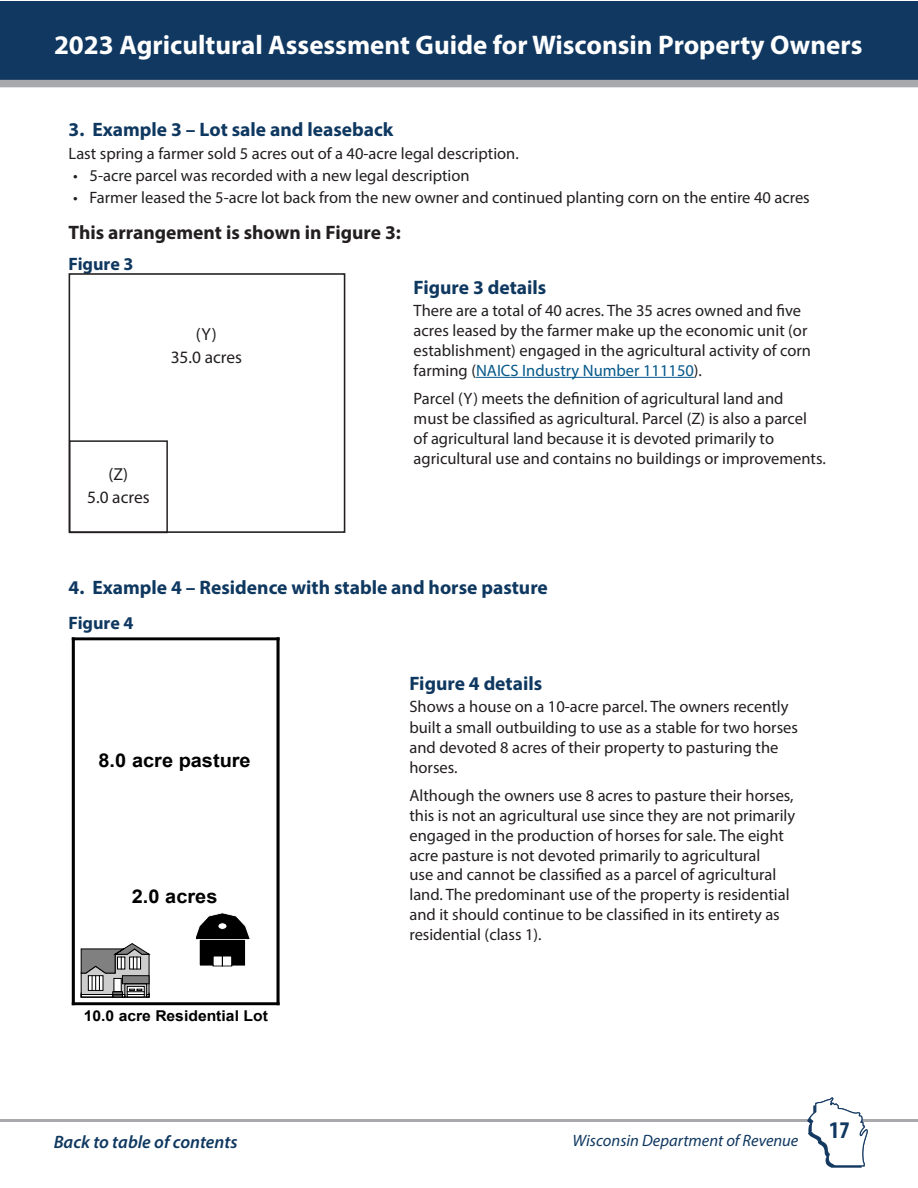
<style>
.page{position:relative;width:918px;height:1188px;background:#fff}
.page>*{position:absolute;margin:0;border:0;box-sizing:border-box;transform-origin:0 0}
.t1{font:700 27px "Myriad Pro";color:#fff}
.t2{font:700 condensed 24px "Myriad Pro";color:#113861}
.Heading_13_point_bol{font:700 19.5px "Myriad Pro";color:#0f3860}
.Headling_13_point_bo{font:700 19.5px "Myriad Pro";color:#231f20}
.Heading_12_pt_Bold{font:700 19.5px "Myriad Pro";color:#0f3860}
.t3{font:700 18.9px "Arial";color:#000;scale:1.05 1}
.t4{font:italic 600 18px "Myriad Pro";color:#0f3860}
.Heading_13_point_bol-2{font:700 18px "Myriad Pro";color:#0f3860}
._3rd_bulleted_list{font:17.4px "Myriad Pro";color:#231f20}
.Bullet_list{font:16.5px/19.8px "Myriad Pro";color:#231f20}
.t5{font:italic 16.5px "Myriad Pro";color:#0f3860}
.t6{font:700 14.85px "Arial";color:#000;scale:1.05 1}
.s1{color:#05598a}
</style>
<div class="page">
<div style="left:1px;top:1px;width:917px;height:86px;background:#113861"></div>
<div style="left:0;top:80px;width:918px;height:7px;background:#a8a9ad"></div>
<hr style="left:0;top:1119px;width:918px;height:3px;background:#a8a9ad">
<svg style="left:807px;top:1097px;width:61px;height:71px"></svg>
<div style="left:69px;top:273px;width:276px;height:260px;border:2px solid #231f20"></div>
<div style="left:69px;top:440px;width:99px;height:93px;border:2px solid #231f20"></div>
<svg style="left:80px;top:943px;width:71px;height:55px"></svg>
<div style="left:199px;top:939px;width:47px;height:27px;background:#000"></div>
<div style="left:199px;top:939px;width:47px;height:28px;border:1px solid #fff"></div>
<svg style="left:196px;top:912px;width:54px;height:29px"></svg>
<div style="left:213px;top:956px;width:19px;height:10px;background:#fff"></div>
<hr style="left:73px;top:637px;width:205px;height:3px;background:#000">
<hr style="left:72px;top:639px;width:3px;height:365px;background:#000">
<hr style="left:277px;top:639px;width:3px;height:365px;background:#000">
<hr style="left:73px;top:1002px;width:205px;height:3px;background:#000">
<hr style="left:476px;top:377px;width:218px;height:1px;background:#05598a">
<h1 class="t1" style="left:54px;top:27px;width:810px">2023 Agricultural Assessment Guide for Wisconsin Property Owners</h1>
<p class="Heading_13_point_bol" style="left:69px;top:117px;width:326px">3. Example 3 – Lot sale and leaseback</p>
<p class="Bullet_list" style="left:69px;top:143px;width:450px">Last spring a farmer sold 5 acres out of a 40-acre legal description.</p>
<p class="Bullet_list" style="left:73px;top:165px;width:398px">• 5-acre parcel was recorded with a new legal description</p>
<p class="Bullet_list" style="left:73px;top:187px;width:738px">• Farmer leased the 5-acre lot back from the new owner and continued planting corn on the entire 40 acres</p>
<p class="Headling_13_point_bo" style="left:69px;top:220px;width:334px">This arrangement is shown in Figure 3:</p>
<p class="Heading_13_point_bol-2" style="left:69px;top:252px;width:66px">Figure 3</p>
<p class="_3rd_bulleted_list" style="left:196px;top:324px;width:22px">(Y)</p>
<p class="_3rd_bulleted_list" style="left:171px;top:347px;width:73px">35.0 acres</p>
<p class="_3rd_bulleted_list" style="left:109px;top:463px;width:21px">(Z)</p>
<p class="_3rd_bulleted_list" style="left:87px;top:486px;width:64px">5.0 acres</p>
<p class="Heading_12_pt_Bold" style="left:414px;top:275px;width:134px">Figure 3 details</p>
<p class="Bullet_list" style="left:414px;top:301px;width:399px">There are a total of 40 acres. The 35 acres owned and five acres leased by the farmer make up the economic unit (or establishment) engaged in the agricultural activity of corn farming (<span class="s1">NAICS Industry Number 111150</span>).</p>
<p class="Bullet_list" style="left:414px;top:388px;width:412px">Parcel (Y) meets the definition of agricultural land and<br>must be classified as agricultural. Parcel (Z) is also a parcel of agricultural land because it is devoted primarily to agricultural use and contains no buildings or improvements.</p>
<p class="Heading_13_point_bol" style="left:69px;top:575px;width:481px">4. Example 4 – Residence with stable and horse pasture</p>
<p class="Heading_13_point_bol-2" style="left:69px;top:612px;width:66px">Figure 4</p>
<p class="t3" style="left:99px;top:747px;width:146px">8.0 acre pasture</p>
<p class="t3" style="left:132px;top:883px;width:83px">2.0 acres</p>
<p class="t6" style="left:84px;top:1005px;width:177px">10.0 acre Residential Lot</p>
<p class="t4" style="left:54px;top:1130px;width:185px">Back to table of contents</p>
<p class="Heading_12_pt_Bold" style="left:409px;top:670px;width:134px">Figure 4 details</p>
<p class="Bullet_list" style="left:409px;top:695px;width:390px;line-height:21.6px">Shows a house on a 10-acre parcel. The owners recently built a small outbuilding to use as a stable for two horses</p>
<p class="Bullet_list" style="left:409px;top:737px;width:371px">and devoted 8 acres of their property to pasturing the horses.</p>
<p class="Bullet_list" style="left:409px;top:786px;width:387px">Although the owners use 8 acres to pasture their horses, this is not an agricultural use since they are not primarily engaged in the production of horses for sale. The eight acre pasture is not devoted primarily to agricultural<br>use and cannot be classified as a parcel of agricultural land. The predominant use of the property is residential and it should continue to be classified in its entirety as residential (class 1).</p>
<p class="t5" style="left:573px;top:1130px;width:227px">Wisconsin Department of Revenue</p>
<h2 class="t2" style="left:829px;top:1115px;width:22px">17</h2>
</div>
